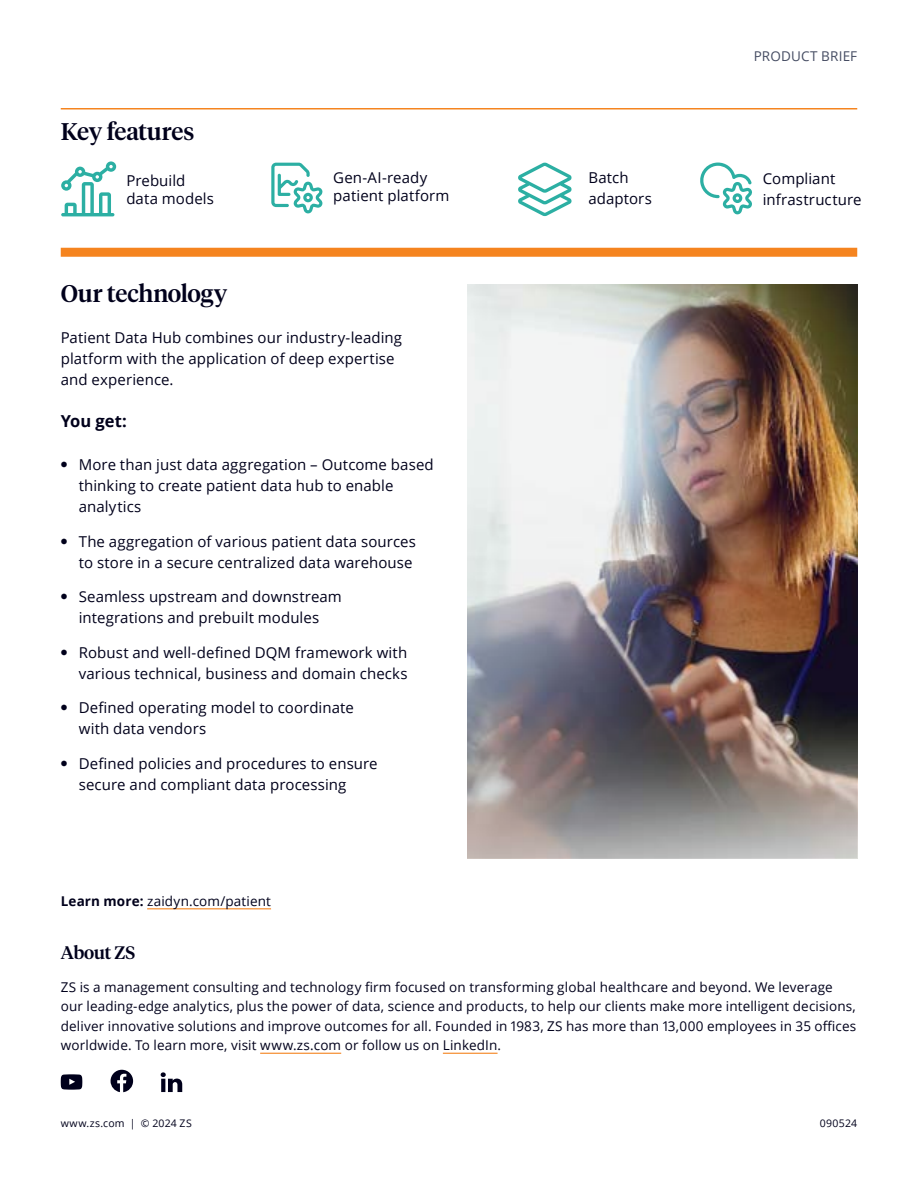
<style>
.page{position:relative;width:918px;height:1188px;background:#fff}
.page>*{position:absolute;margin:0;border:0;box-sizing:border-box;transform-origin:0 0}
.t1{font:500 24px "Tiempos Headline";letter-spacing:-.01em;color:#00001b}
.t2{font:500 18px "Tiempos Headline";letter-spacing:-.01em;color:#00001b}
.t3{font:700 16.5px "Open Sans";color:#00001b}
.t4{font:15px/21px "Open Sans";letter-spacing:.005em;color:#00001b}
.t5{font:13.5px/19.5px "Open Sans";letter-spacing:.01em;color:#00001b}
.t6{font:13.5px "Open Sans";letter-spacing:.01em;color:#454c62}
.t7{font:10.5px "Open Sans";letter-spacing:.02em;color:#00001b}
.s1{font-family:"Tiempos Headline";font-weight:700;font-size:18px}
.s2{font-weight:700}
</style>
<div class="page">
<hr style="left:260px;top:1053px;width:81px;height:1px;background:#f5841f">
<hr style="left:443px;top:1053px;width:55px;height:1px;background:#f5841f">
<hr style="left:147px;top:908px;width:124px;height:1px;background:#f5841f">
<svg style="left:61px;top:1074px;width:21px;height:16px"></svg>
<svg style="left:111px;top:1070px;width:22px;height:22px"></svg>
<svg style="left:161px;top:1072px;width:21px;height:20px"></svg>
<div style="left:61px;top:248px;width:796px;height:9px;background:#f5841f"></div>
<svg style="left:700px;top:163px;width:52px;height:51px"></svg>
<svg style="left:271px;top:163px;width:52px;height:50px"></svg>
<hr style="left:61px;top:108px;width:796px;height:2px;background:#f5841f">
<svg style="left:61px;top:161px;width:55px;height:55px"></svg>
<svg style="left:518px;top:163px;width:54px;height:53px"></svg>
<img style="left:468px;top:285px;width:389px;height:573px">
<h1 class="t1" style="left:61px;top:115px;width:135px">Key features</h1>
<p class="t4" style="left:126px;top:171px;width:89px;line-height:18px">Prebuild data models</p>
<p class="t4" style="left:333px;top:169px;width:118px;line-height:18px">Gen-AI-ready patient platform</p>
<h1 class="t1" style="left:61px;top:277px;width:168px">Our technology</h1>
<p class="t4" style="left:61px;top:327px;width:343px">Patient Data Hub combines our industry-leading platform with the application of deep expertise and experience.</p>
<p class="t3" style="left:61px;top:409px;width:67px">You get:</p>
<p class="t4" style="left:79px;top:454px;width:357px;text-indent:-18px"><span class="s1">•</span> More than just data aggregation – Outcome based thinking to create patient data hub to enable analytics</p>
<p class="t4" style="left:61px;top:531px;width:357px;text-align:right"><span class="s1">•</span> The aggregation of various patient data sources to store in a secure centralized data warehouse</p>
<p class="t4" style="left:61px;top:586px;width:283px;text-align:center"><span class="s1">•</span> Seamless upstream and downstream integrations and prebuilt modules</p>
<p class="t4" style="left:61px;top:642px;width:348px;text-align:right"><span class="s1">•</span> Robust and well-defined DQM framework with various technical, business and domain checks</p>
<p class="t4" style="left:79px;top:697px;width:277px;text-indent:-18px"><span class="s1">•</span> Defined operating model to coordinate with data vendors</p>
<p class="t4" style="left:79px;top:753px;width:300px;text-indent:-18px"><span class="s1">•</span> Defined policies and procedures to ensure secure and compliant data processing</p>
<p class="t5" style="left:61px;top:891px;width:212px"><span class="s2">Learn more:</span> zaidyn.com/patient</p>
<p class="t4" style="left:589px;top:167px;width:65px">Batch adaptors</p>
<p class="t6" style="left:754px;top:47px;width:105px">PRODUCT BRIEF</p>
<p class="t4" style="left:763px;top:167px;width:100px">Compliant infrastructure</p>
<p class="t2" style="left:61px;top:940px;width:76px">About ZS</p>
<p class="t5" style="left:61px;top:977px;width:797px">ZS is a management consulting and technology firm focused on transforming global healthcare and beyond. We leverage our leading-edge analytics, plus the power of data, science and products, to help our clients make more intelligent decisions, deliver innovative solutions and improve outcomes for all. Founded in 1983, ZS has more than 13,000 employees in 35 offices worldwide. To learn more, visit www.zs.com or follow us on LinkedIn.</p>
<p class="t7" style="left:61px;top:1116px;width:133px">www.zs.com | © 2024 ZS</p>
<p class="t7" style="left:820px;top:1116px;width:39px">090524</p>
</div>
